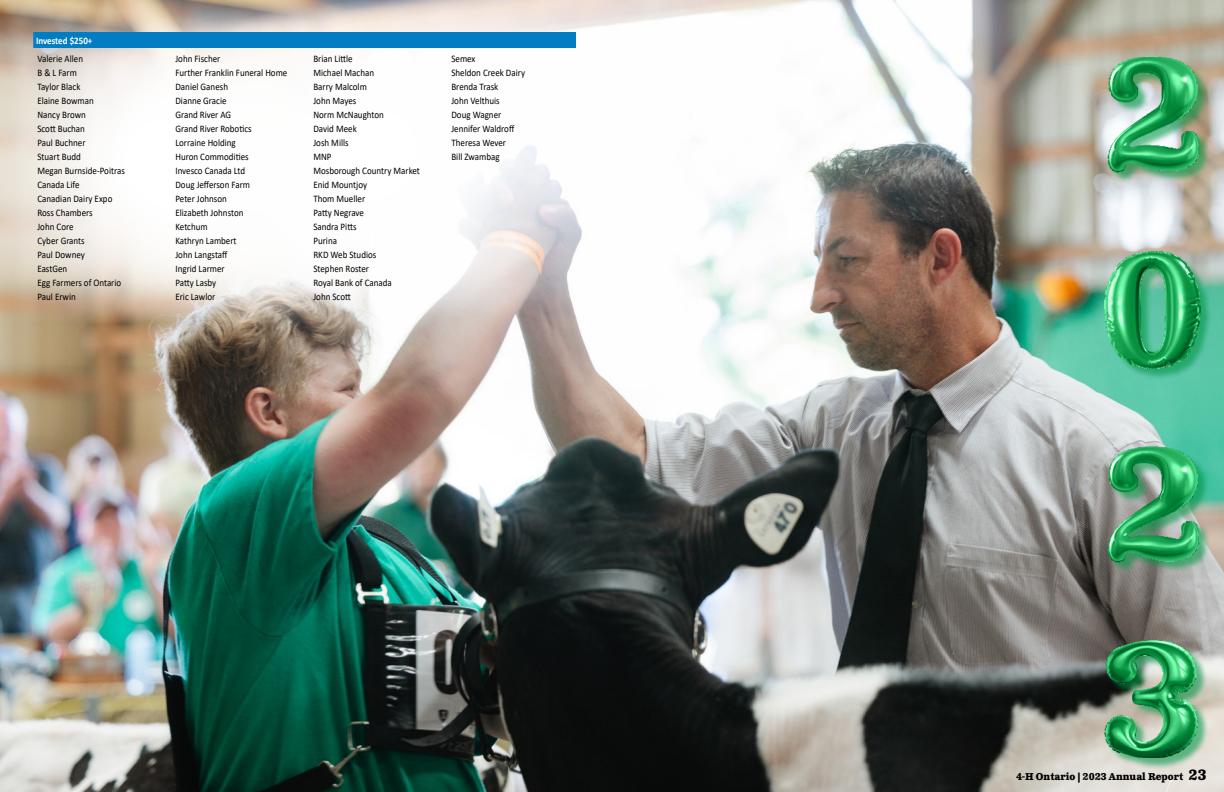
<style>
.page{position:relative;width:1224px;height:792px;background:#fff}
.page>*{position:absolute;margin:0;border:0;box-sizing:border-box;transform-origin:0 0}
.t1{font:10px/14px "Calibri";color:#000;scale:.9 1}
.t2{font:700 10px "Clarendon Text Pro";color:#000;scale:.9 1}
.t3{font:700 10px "Calibri";color:#fff;scale:.9 1}
.s1{font-size:15px}
</style>
<div class="page">
<img style="left:0;top:0;width:1224px;height:792px">
<svg style="left:420px;top:0;width:204px;height:316px"></svg>
<svg style="left:0;top:0;width:420px;height:324px"></svg>
<div style="left:33px;top:32px;width:543px;height:16px;background:#007dc3"></div>
<img style="left:992px;top:36px;width:232px;height:756px">
<p class="t3" style="left:36px;top:33px;width:64px">Invested $250+</p>
<p class="t1" style="left:37px;top:51px;width:99px">Valerie Allen<br>B &amp; L Farm<br>Taylor Black<br>Elaine Bowman<br>Nancy Brown<br>Scott Buchan<br>Paul Buchner<br>Stuart Budd<br>Megan Burnside-Poitras<br>Canada Life<br>Canadian Dairy Expo<br>Ross Chambers<br>John Core<br>Cyber Grants<br>Paul Downey<br>EastGen<br>Egg Farmers of Ontario<br>Paul Erwin</p>
<p class="t1" style="left:175px;top:51px;width:126px">John Fischer<br>Further Franklin Funeral Home<br>Daniel Ganesh<br>Dianne Gracie<br>Grand River AG<br>Grand River Robotics<br>Lorraine Holding<br>Huron Commodities<br>Invesco Canada Ltd<br>Doug Jefferson Farm<br>Peter Johnson<br>Elizabeth Johnston<br>Ketchum<br>Kathryn Lambert<br>John Langstaff<br>Ingrid Larmer<br>Patty Lasby<br>Eric Lawlor</p>
<p class="t1" style="left:313px;top:51px;width:120px">Brian Little<br>Michael Machan<br>Barry Malcolm<br>John Mayes<br>Norm McNaughton<br>David Meek<br>Josh Mills<br>MNP<br>Mosborough Country Market<br>Enid Mountjoy<br>Thom Mueller<br>Patty Negrave<br>Sandra Pitts<br>Purina<br>RKD Web Studios<br>Stephen Roster<br>Royal Bank of Canada<br>John Scott</p>
<p class="t1" style="left:451px;top:51px;width:83px">Semex<br>Sheldon Creek Dairy<br>Brenda Trask<br>John Velthuis<br>Doug Wagner<br>Jennifer Waldroff<br>Theresa Wever<br>Bill Zwambag</p>
<p class="t2" style="left:1016px;top:770px;width:213px">4-H Ontario | 2023 Annual Report <span class="s1">23</span></p>
</div>
